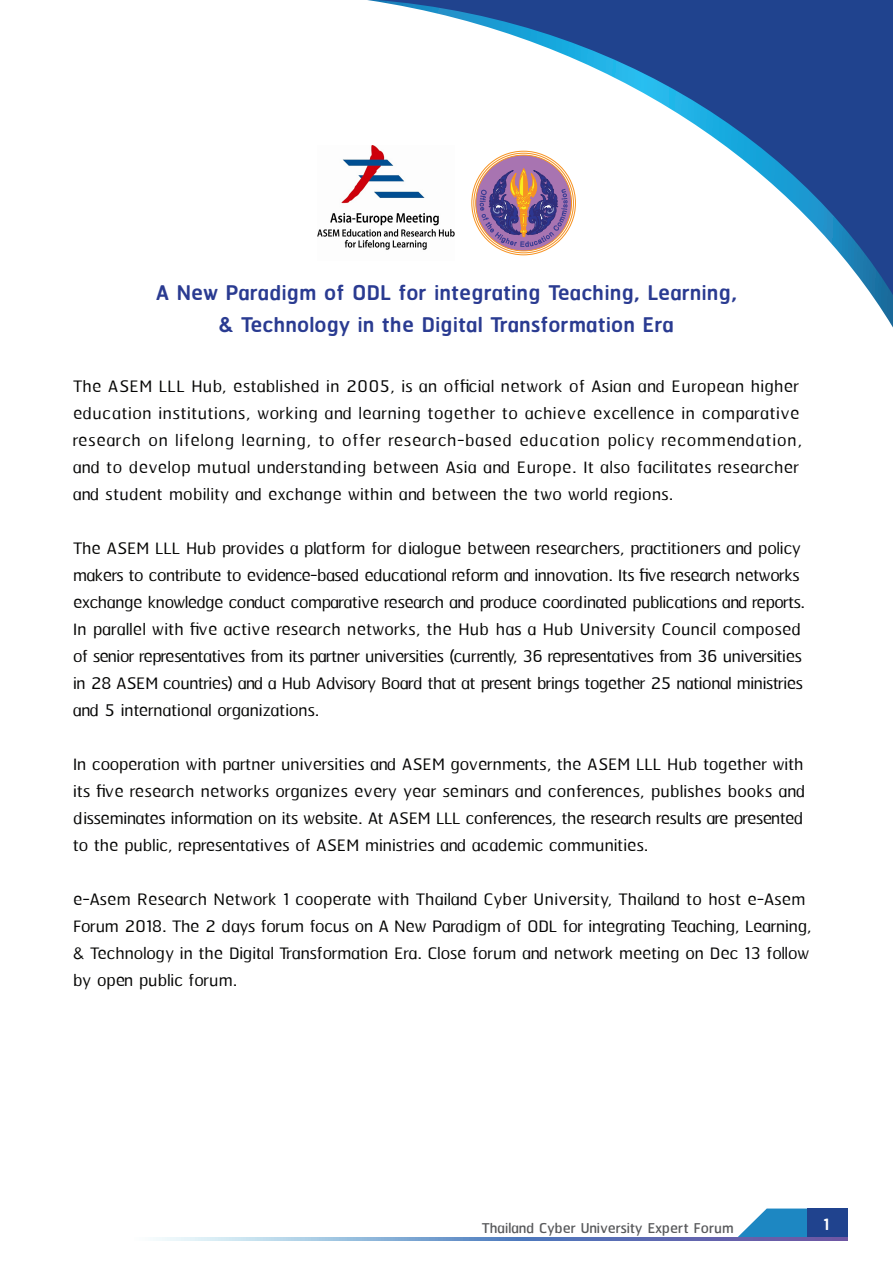
<style>
.page{position:relative;width:893px;height:1263px;background:#fff}
.page>*{position:absolute;margin:0;border:0;box-sizing:border-box;transform-origin:0 0}
.t1{font:700 27px/32.4px "RSU";color:#2a3b91;text-align:center}
.t2{font:300 21px/27px "RSU";color:#050504}
.t3{font:300 21px/27px "RSU";letter-spacing:.02em;color:#050504}
.t4{font:700 21px "RSU";color:#fff}
.t5{font:18px "RSU";color:#58595b}
</style>
<div class="page">
<svg style="left:367px;top:0;width:526px;height:316px"></svg>
<svg style="left:738px;top:1208px;width:69px;height:29px"></svg>
<div style="left:807px;top:1208px;width:41px;height:30px;background:#20438e"></div>
<svg style="left:153px;top:1237px;width:695px;height:4px;background:#8196c8"></svg>
<svg style="left:476px;top:155px;width:95px;height:96px"></svg>
<svg style="left:480px;top:154px;width:87px;height:93px;background:#9c7897"></svg>
<img style="left:318px;top:146px;width:136px;height:114px">
<p class="t1" style="left:156px;top:276px;width:583px">A New Paradigm of ODL for integrating Teaching, Learning, &amp; Technology in the Digital Transformation Era</p>
<p class="t3" style="left:73px;top:373px;width:730px">The ASEM LLL Hub, established in 2005, is an official network of Asian and European higher education institutions, working and learning together to achieve excellence in comparative research on lifelong learning, to offer research-based education policy recommendation, and to develop mutual understanding between Asia and Europe. It also facilitates researcher and student mobility and exchange within and between the two world regions.</p>
<p class="t2" style="left:73px;top:535px;width:734px">The ASEM LLL Hub provides a platform for dialogue between researchers, practitioners and policy makers to contribute to evidence-based educational reform and innovation. Its five research networks exchange knowledge conduct comparative research and produce coordinated publications and reports.<br>In parallel with five active research networks, the Hub has a Hub University Council composed of senior representatives from its partner universities (currently, 36 representatives from 36 universities in 28 ASEM countries) and a Hub Advisory Board that at present brings together 25 national ministries and 5 international organizations.</p>
<p class="t2" style="left:73px;top:751px;width:734px;text-align:justify">In cooperation with partner universities and ASEM governments, the ASEM LLL Hub together with its five research networks organizes every year seminars and conferences, publishes books and disseminates information on its website. At ASEM LLL conferences, the research results are presented to the public, representatives of ASEM ministries and academic communities.</p>
<p class="t2" style="left:73px;top:886px;width:740px">e-Asem Research Network 1 cooperate with Thailand Cyber University, Thailand to host e-Asem Forum 2018. The 2 days forum focus on A New Paradigm of ODL for integrating Teaching, Learning, &amp; Technology in the Digital Transformation Era. Close forum and network meeting on Dec 13 follow by open public forum.</p>
<p class="t5" style="left:482px;top:1216px;width:254px">Thailand Cyber University Expert Forum</p>
<p class="t4" style="left:823px;top:1210px;width:8px">1</p>
</div>
